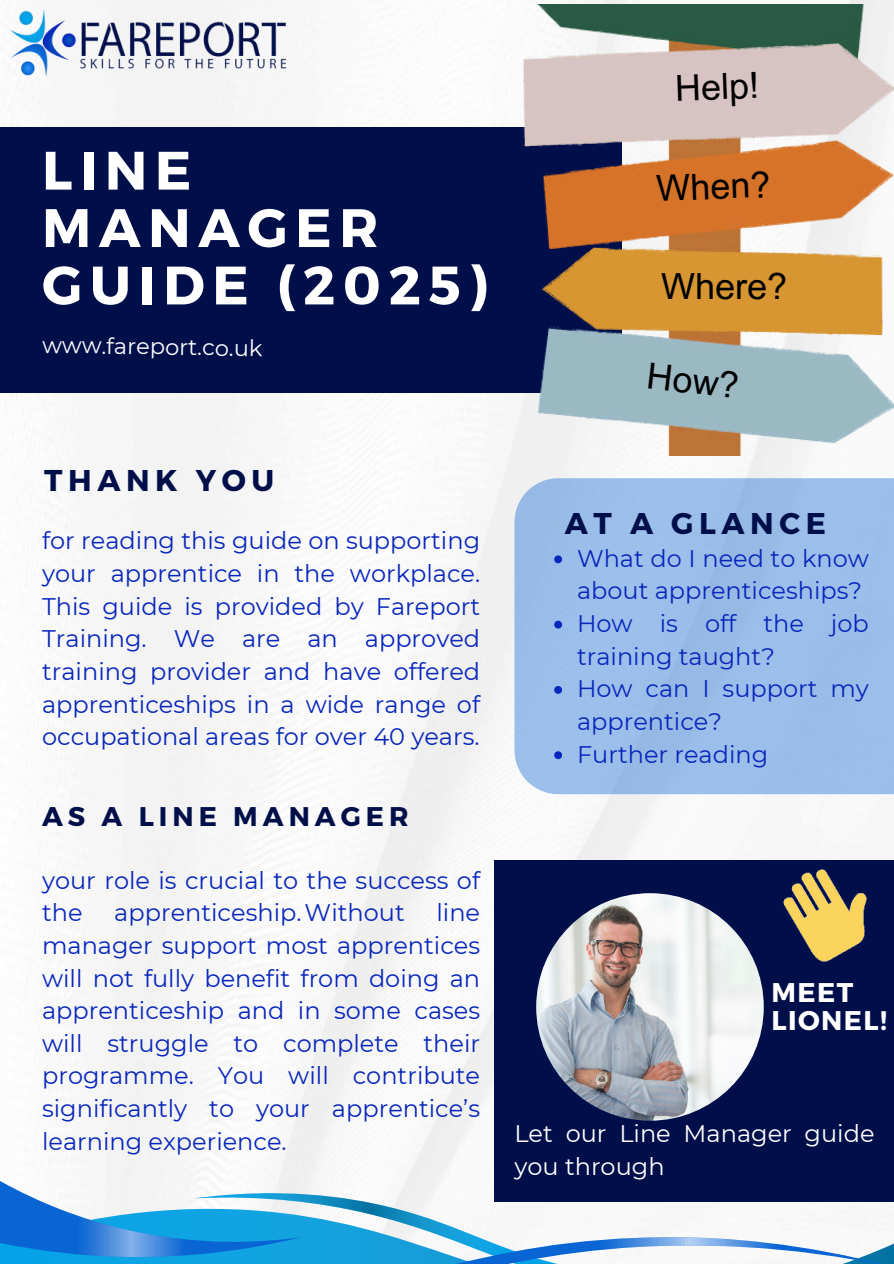
<style>
.page{position:relative;width:894px;height:1264px;background:#fff}
.page>*{position:absolute;margin:0;border:0;box-sizing:border-box;transform-origin:0 0}
.t1{font:700 54px/57.3px "Montserrat";letter-spacing:.14em;color:#fff}
.t2{font:36px "Arial MT Pro";color:#000}
.t3{font:700 30px "Montserrat";letter-spacing:.185em;color:#000f4a}
.t4{font:700 27px "Montserrat";letter-spacing:.185em;color:#000f4a}
.t5{font:700 27px/28.2px "Montserrat";letter-spacing:.055em;color:#fff}
.t6{font:24px/32.7px "Montserrat";color:#0827bc;text-align:justify}
.t7{font:24px/32.7px "Montserrat";color:#fff}
.t8{font:22.5px "Montserrat";color:#fff}
</style>
<div class="page">
<img style="left:31px;top:0;width:862px;height:1180px">
<div style="left:0;top:127px;width:621px;height:266px;background:#000f4a"></div>
<img style="left:509px;top:5px;width:384px;height:450px">
<div style="left:514px;top:478px;width:379px;height:316px;background:#9bbfea"></div>
<div style="left:494px;top:860px;width:399px;height:342px;background:#000f4a"></div>
<img style="left:536px;top:893px;width:227px;height:227px;border-radius:50%">
<img style="left:8px;top:5px;width:287px;height:73px">
<img style="left:783px;top:869px;width:83px;height:93px">
<svg style="left:0;top:1180px;width:893px;height:83px"></svg>
<svg style="left:554px;top:555px;width:8px;height:8px"></svg>
<svg style="left:554px;top:620px;width:8px;height:8px"></svg>
<svg style="left:554px;top:686px;width:8px;height:8px"></svg>
<svg style="left:554px;top:751px;width:8px;height:8px"></svg>
<h1 class="t1" style="left:42px;top:142px;width:447px">LINE<br>MANAGER<br>GUIDE (2025)</h1>
<p class="t8" style="left:42px;top:329px;width:222px;rotate:1deg">www.fareport.co.uk</p>
<h2 class="t2" style="left:674px;top:67px;width:86px;rotate:-2deg">Help!</h2>
<h2 class="t2" style="left:655px;top:168px;width:116px;rotate:-2deg">When?</h2>
<h2 class="t2" style="left:660px;top:265px;width:128px">Where?</h2>
<h2 class="t2" style="left:649px;top:355px;width:94px;rotate:7deg">How?</h2>
<p class="t3" style="left:44px;top:462px;width:231px">THANK YOU</p>
<p class="t6" style="left:42px;top:523px;width:439px">for reading this guide on supporting your apprentice in the workplace.<br>This guide is provided by Fareport Training. We are an approved training provider and have offered apprenticeships in a wide range of occupational areas for over 40 years.</p>
<p class="t4" style="left:42px;top:799px;width:368px">AS A LINE MANAGER</p>
<p class="t6" style="left:42px;top:862px;width:439px">your role is crucial to the success of the</p>
<p class="t6" style="left:42px;top:895px;width:439px;text-indent:394px">line manager support most apprentices will not fully benefit from doing an apprenticeship and in some cases will struggle to complete their programme. You will contribute significantly to your apprentice’s learning experience.</p>
<p class="t6" style="left:114px;top:895px;width:292px">apprenticeship. Without</p>
<p class="t3" style="left:564px;top:504px;width:262px">AT A GLANCE</p>
<p class="t6" style="left:577px;top:541px;width:293px;text-align:left">What do I need to know about apprenticeships?<br>How is off the job training taught?<br>How can I support my apprentice?<br>Further reading</p>
<p class="t5" style="left:771px;top:978px;width:117px">MEET<br>LIONEL!</p>
<p class="t7" style="left:514px;top:1116px;width:361px">Let our Line Manager guide you through</p>
</div>
